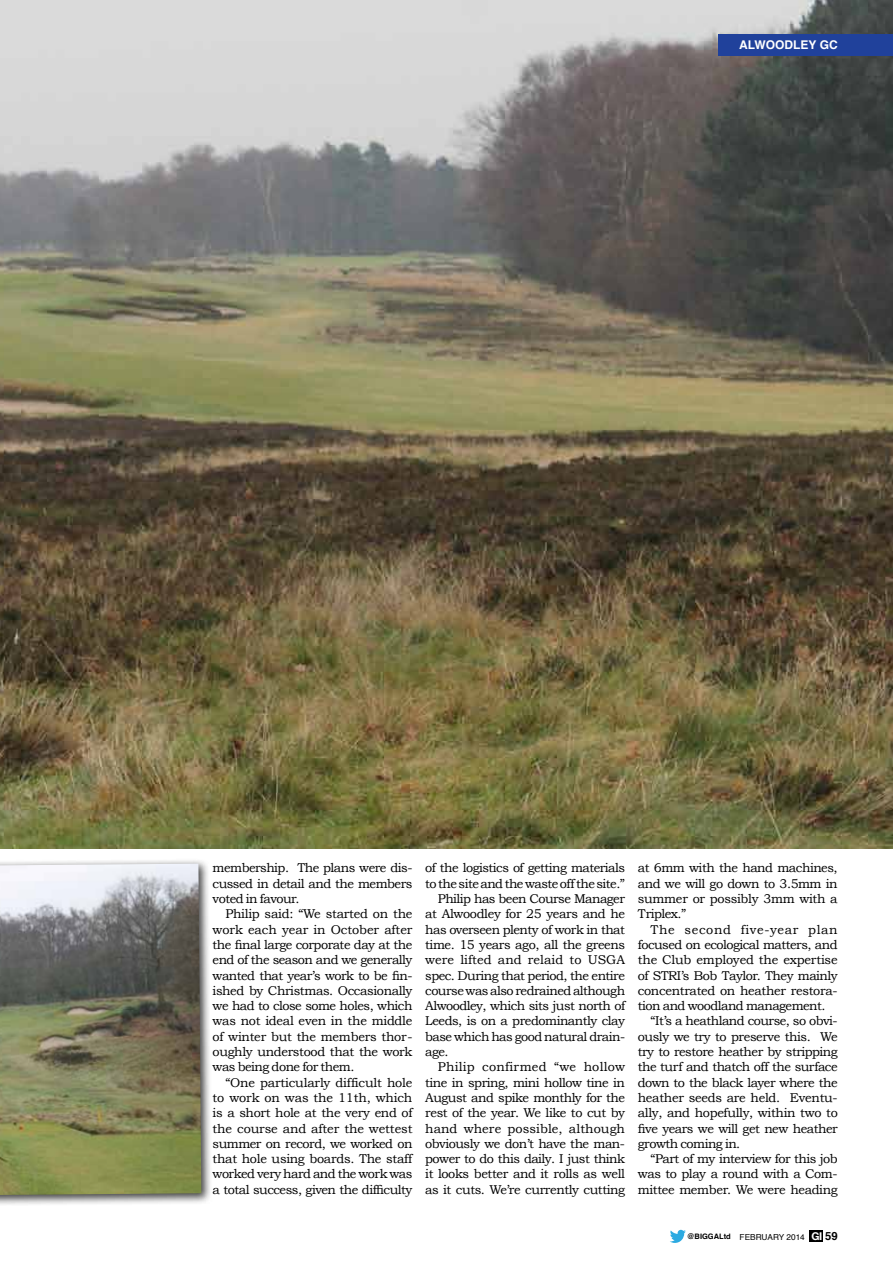
<style>
.page{position:relative;width:893px;height:1263px;background:#fff}
.page>*{position:absolute;margin:0;border:0;box-sizing:border-box;transform-origin:0 0}
.t1{font:12.75px "Bookman Old Style";letter-spacing:-.04em;color:#000}
.t2{font:12.75px "Bookman Old Style";letter-spacing:-.02em;color:#000}
.t3{font:12.75px "Bookman Old Style";letter-spacing:-.015em;color:#000}
.t4{font:12.75px "Bookman Old Style";letter-spacing:-.01em;color:#000}
.t5{font:12.75px "Bookman Old Style";letter-spacing:.005em;color:#000}
.t6{font:12.75px "Bookman Old Style";letter-spacing:-.005em;color:#000}
.t7{font:12.75px "Bookman Old Style";letter-spacing:.02em;color:#000}
.t8{font:12.75px "Bookman Old Style";letter-spacing:.045em;color:#000}
.t9{font:700 12px "Helvetica";color:#fff}
.t10{font:8.25px "Helvetica";color:#000}
.s1{font-weight:700;font-size:7.5px}
.s2{font-family:"Helvetica Neue";font-weight:700;font-size:10.8px;color:#fff}
.s3{font-weight:700;font-size:11.25px}
</style>
<div class="page">
<img style="left:0;top:0;width:893px;height:848px">
<div style="left:0;top:858px;width:213px;height:350px;background:#000;opacity:.75"></div>
<img style="left:0;top:864px;width:201px;height:333px">
<div style="left:809px;top:1230px;width:14px;height:11px;background:#000"></div>
<svg style="left:670px;top:1230px;width:16px;height:13px"></svg>
<div style="left:719px;top:34px;width:174px;height:21px;background:#20419b"></div>
<p class="t9" style="left:739px;top:35px;width:100px">ALWOODLEY GC</p>
<p class="t1" style="left:213px;top:861px;width:201px">membership. The plans were dis-</p>
<p class="t1" style="left:213px;top:876px;width:201px">cussed in detail and the members</p>
<p class="t1" style="left:213px;top:891px;width:89px">voted in favour.</p>
<p class="t2" style="left:225px;top:907px;width:189px">Philip said: “We started on the</p>
<p class="t6" style="left:213px;top:922px;width:201px">work each year in October after</p>
<p class="t1" style="left:213px;top:937px;width:201px">the final large corporate day at the</p>
<p class="t1" style="left:213px;top:952px;width:201px">end of the season and we generally</p>
<p class="t1" style="left:213px;top:968px;width:201px">wanted that year’s work to be fin-</p>
<p class="t1" style="left:213px;top:983px;width:201px">ished by Christmas. Occasionally</p>
<p class="t1" style="left:213px;top:998px;width:201px">we had to close some holes, which</p>
<p class="t2" style="left:213px;top:1014px;width:201px">was not ideal even in the middle</p>
<p class="t2" style="left:213px;top:1029px;width:201px">of winter but the members thor-</p>
<p class="t1" style="left:213px;top:1044px;width:201px">oughly understood that the work</p>
<p class="t1" style="left:213px;top:1060px;width:143px">was being done for them.</p>
<p class="t3" style="left:225px;top:1075px;width:189px">“One particularly difficult hole</p>
<p class="t4" style="left:213px;top:1090px;width:201px">to work on was the 11th, which</p>
<p class="t1" style="left:213px;top:1105px;width:201px">is a short hole at the very end of</p>
<p class="t4" style="left:213px;top:1121px;width:201px">the course and after the wettest</p>
<p class="t1" style="left:213px;top:1136px;width:201px">summer on record, we worked on</p>
<p class="t1" style="left:213px;top:1151px;width:201px">that hole using boards. The staff</p>
<p class="t1" style="left:213px;top:1167px;width:201px">worked very hard and the work was</p>
<p class="t1" style="left:213px;top:1182px;width:201px">a total success, given the difficulty</p>
<p class="t1" style="left:425px;top:861px;width:201px">of the logistics of getting materials</p>
<p class="t1" style="left:425px;top:876px;width:201px">to the site and the waste off the site.”</p>
<p class="t1" style="left:438px;top:891px;width:189px">Philip has been Course Manager</p>
<p class="t1" style="left:425px;top:907px;width:201px">at Alwoodley for 25 years and he</p>
<p class="t1" style="left:425px;top:922px;width:201px">has overseen plenty of work in that</p>
<p class="t1" style="left:425px;top:937px;width:201px">time. 15 years ago, all the greens</p>
<p class="t5" style="left:425px;top:952px;width:201px">were lifted and relaid to USGA</p>
<p class="t1" style="left:425px;top:968px;width:201px">spec. During that period, the entire</p>
<p class="t1" style="left:425px;top:983px;width:201px">course was also redrained although</p>
<p class="t1" style="left:425px;top:998px;width:201px">Alwoodley, which sits just north of</p>
<p class="t1" style="left:425px;top:1014px;width:201px">Leeds, is on a predominantly clay</p>
<p class="t1" style="left:425px;top:1029px;width:201px">base which has good natural drain-</p>
<p class="t1" style="left:425px;top:1044px;width:25px">age.</p>
<p class="t7" style="left:438px;top:1060px;width:189px">Philip confirmed “we hollow</p>
<p class="t1" style="left:425px;top:1075px;width:201px">tine in spring, mini hollow tine in</p>
<p class="t1" style="left:425px;top:1090px;width:201px">August and spike monthly for the</p>
<p class="t1" style="left:425px;top:1105px;width:201px">rest of the year. We like to cut by</p>
<p class="t5" style="left:425px;top:1121px;width:201px">hand where possible, although</p>
<p class="t1" style="left:425px;top:1136px;width:201px">obviously we don’t have the man-</p>
<p class="t1" style="left:425px;top:1151px;width:201px">power to do this daily. I just think</p>
<p class="t1" style="left:425px;top:1167px;width:201px">it looks better and it rolls as well</p>
<p class="t1" style="left:425px;top:1182px;width:201px">as it cuts. We’re currently cutting</p>
<p class="t1" style="left:638px;top:861px;width:201px">at 6mm with the hand machines,</p>
<p class="t1" style="left:638px;top:876px;width:201px">and we will go down to 3.5mm in</p>
<p class="t2" style="left:638px;top:891px;width:201px">summer or possibly 3mm with a</p>
<p class="t1" style="left:638px;top:907px;width:50px">Triplex.”</p>
<p class="t8" style="left:651px;top:922px;width:189px">The second five-year plan</p>
<p class="t1" style="left:638px;top:937px;width:201px">focused on ecological matters, and</p>
<p class="t3" style="left:638px;top:952px;width:201px">the Club employed the expertise</p>
<p class="t1" style="left:638px;top:968px;width:201px">of STRI’s Bob Taylor. They mainly</p>
<p class="t1" style="left:638px;top:983px;width:201px">concentrated on heather restora-</p>
<p class="t1" style="left:638px;top:998px;width:189px">tion and woodland management.</p>
<p class="t1" style="left:651px;top:1014px;width:189px">“It’s a heathland course, so obvi-</p>
<p class="t1" style="left:638px;top:1029px;width:201px">ously we try to preserve this. We</p>
<p class="t1" style="left:638px;top:1044px;width:201px">try to restore heather by stripping</p>
<p class="t1" style="left:638px;top:1060px;width:201px">the turf and thatch off the surface</p>
<p class="t1" style="left:638px;top:1075px;width:201px">down to the black layer where the</p>
<p class="t1" style="left:638px;top:1090px;width:201px">heather seeds are held. Eventu-</p>
<p class="t1" style="left:638px;top:1105px;width:201px">ally, and hopefully, within two to</p>
<p class="t1" style="left:638px;top:1121px;width:201px">five years we will get new heather</p>
<p class="t1" style="left:638px;top:1136px;width:104px">growth coming in.</p>
<p class="t1" style="left:651px;top:1151px;width:189px">“Part of my interview for this job</p>
<p class="t1" style="left:638px;top:1167px;width:201px">was to play a round with a Com-</p>
<p class="t1" style="left:638px;top:1182px;width:201px">mittee member. We were heading</p>
<p class="t10" style="left:687px;top:1231px;width:152px"><span class="s1">@BIGGALtd</span> FEBRUARY 2014 <span class="s2">GI</span> <span class="s3">59</span></p>
</div>
